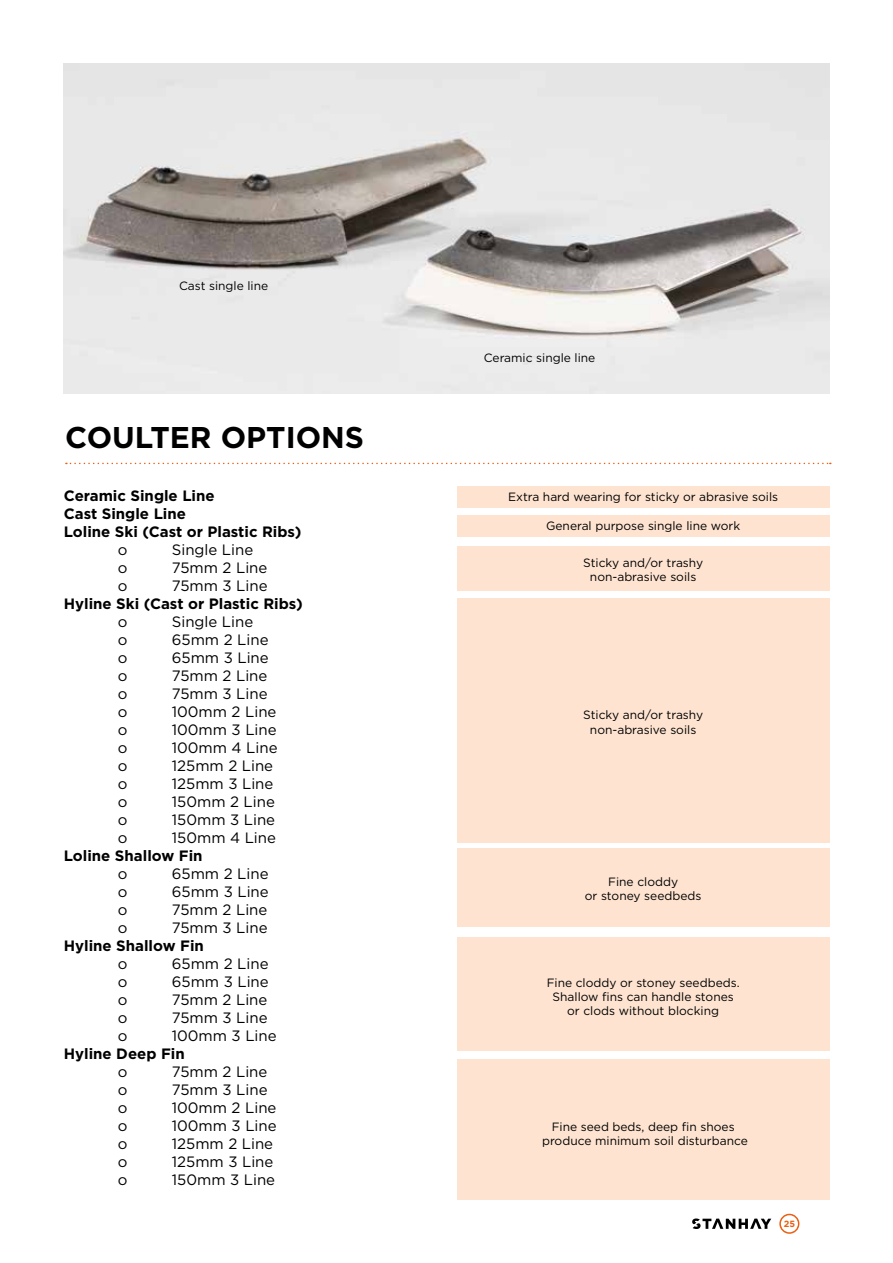
<style>
.page{position:relative;width:893px;height:1263px;background:#fff}
.page>*{position:absolute;margin:0;border:0;box-sizing:border-box;transform-origin:0 0}
.t1{font:700 30px "Gotham HTF";color:#000}
.t2{font:15px "Gotham HTF";color:#000}
.t3{font:700 15px/18px "Gotham HTF";color:#000}
.t4{font:12px/14.4px "Gotham HTF";color:#000;text-align:center}
.t5{font:700 9px "Gotham";color:#eb6012}
</style>
<div class="page">
<svg style="left:692px;top:1218px;width:79px;height:11px"></svg>
<svg style="left:779px;top:1214px;width:20px;height:20px"></svg>
<div style="left:457px;top:516px;width:372px;height:21px;background:#fde3d0"></div>
<div style="left:457px;top:546px;width:372px;height:45px;background:#fde3d0"></div>
<div style="left:457px;top:848px;width:372px;height:79px;background:#fde3d0"></div>
<div style="left:457px;top:937px;width:372px;height:113px;background:#fde3d0"></div>
<div style="left:457px;top:1059px;width:372px;height:140px;background:#fde3d0"></div>
<div style="left:457px;top:598px;width:372px;height:244px;background:#fde3d0"></div>
<div style="left:457px;top:486px;width:372px;height:21px;background:#fde3d0"></div>
<svg style="left:66px;top:463px;width:765px;height:1px"></svg>
<img style="left:64px;top:64px;width:765px;height:330px">
<p class="t4" style="left:179px;top:278px;width:91px">Cast single line</p>
<h1 class="t1" style="left:65px;top:420px;width:300px">COULTER OPTIONS</h1>
<p class="t3" style="left:64px;top:486px;width:239px">Ceramic Single Line<br>Cast Single Line<br>Loline Ski (Cast or Plastic Ribs)</p>
<p class="t2" style="left:118px;top:541px;width:11px">o</p>
<p class="t2" style="left:172px;top:541px;width:83px">Single Line</p>
<p class="t2" style="left:118px;top:559px;width:11px">o</p>
<p class="t2" style="left:172px;top:559px;width:97px">75mm 2 Line</p>
<p class="t2" style="left:118px;top:577px;width:11px">o</p>
<p class="t2" style="left:172px;top:577px;width:97px">75mm 3 Line</p>
<p class="t3" style="left:64px;top:594px;width:241px">Hyline Ski (Cast or Plastic Ribs)</p>
<p class="t2" style="left:118px;top:613px;width:11px">o</p>
<p class="t2" style="left:172px;top:613px;width:83px">Single Line</p>
<p class="t2" style="left:118px;top:631px;width:11px">o</p>
<p class="t2" style="left:172px;top:631px;width:98px">65mm 2 Line</p>
<p class="t2" style="left:118px;top:649px;width:11px">o</p>
<p class="t2" style="left:172px;top:649px;width:98px">65mm 3 Line</p>
<p class="t2" style="left:118px;top:667px;width:11px">o</p>
<p class="t2" style="left:172px;top:667px;width:97px">75mm 2 Line</p>
<p class="t2" style="left:118px;top:685px;width:11px">o</p>
<p class="t2" style="left:172px;top:685px;width:97px">75mm 3 Line</p>
<p class="t2" style="left:118px;top:703px;width:11px">o</p>
<p class="t2" style="left:172px;top:703px;width:106px">100mm 2 Line</p>
<p class="t2" style="left:118px;top:721px;width:11px">o</p>
<p class="t2" style="left:172px;top:721px;width:106px">100mm 3 Line</p>
<p class="t2" style="left:118px;top:739px;width:11px">o</p>
<p class="t2" style="left:172px;top:739px;width:107px">100mm 4 Line</p>
<p class="t2" style="left:118px;top:757px;width:11px">o</p>
<p class="t2" style="left:172px;top:757px;width:103px">125mm 2 Line</p>
<p class="t2" style="left:118px;top:775px;width:11px">o</p>
<p class="t2" style="left:172px;top:775px;width:103px">125mm 3 Line</p>
<p class="t2" style="left:118px;top:793px;width:11px">o</p>
<p class="t2" style="left:172px;top:793px;width:105px">150mm 2 Line</p>
<p class="t2" style="left:118px;top:811px;width:11px">o</p>
<p class="t2" style="left:172px;top:811px;width:105px">150mm 3 Line</p>
<p class="t2" style="left:118px;top:829px;width:11px">o</p>
<p class="t2" style="left:172px;top:829px;width:106px">150mm 4 Line</p>
<p class="t3" style="left:64px;top:846px;width:140px">Loline Shallow Fin</p>
<p class="t2" style="left:118px;top:865px;width:11px">o</p>
<p class="t2" style="left:172px;top:865px;width:98px">65mm 2 Line</p>
<p class="t2" style="left:118px;top:883px;width:11px">o</p>
<p class="t2" style="left:172px;top:883px;width:98px">65mm 3 Line</p>
<p class="t2" style="left:118px;top:901px;width:11px">o</p>
<p class="t2" style="left:172px;top:901px;width:97px">75mm 2 Line</p>
<p class="t2" style="left:118px;top:919px;width:11px">o</p>
<p class="t2" style="left:172px;top:919px;width:97px">75mm 3 Line</p>
<p class="t3" style="left:64px;top:936px;width:142px">Hyline Shallow Fin</p>
<p class="t2" style="left:118px;top:955px;width:11px">o</p>
<p class="t2" style="left:172px;top:955px;width:98px">65mm 2 Line</p>
<p class="t2" style="left:118px;top:973px;width:11px">o</p>
<p class="t2" style="left:172px;top:973px;width:98px">65mm 3 Line</p>
<p class="t2" style="left:118px;top:991px;width:11px">o</p>
<p class="t2" style="left:172px;top:991px;width:97px">75mm 2 Line</p>
<p class="t2" style="left:118px;top:1009px;width:11px">o</p>
<p class="t2" style="left:172px;top:1009px;width:97px">75mm 3 Line</p>
<p class="t2" style="left:118px;top:1027px;width:11px">o</p>
<p class="t2" style="left:172px;top:1027px;width:106px">100mm 3 Line</p>
<p class="t3" style="left:64px;top:1044px;width:122px">Hyline Deep Fin</p>
<p class="t2" style="left:118px;top:1063px;width:11px">o</p>
<p class="t2" style="left:172px;top:1063px;width:97px">75mm 2 Line</p>
<p class="t2" style="left:118px;top:1081px;width:11px">o</p>
<p class="t2" style="left:172px;top:1081px;width:97px">75mm 3 Line</p>
<p class="t2" style="left:118px;top:1099px;width:11px">o</p>
<p class="t2" style="left:172px;top:1099px;width:106px">100mm 2 Line</p>
<p class="t2" style="left:118px;top:1117px;width:11px">o</p>
<p class="t2" style="left:172px;top:1117px;width:106px">100mm 3 Line</p>
<p class="t2" style="left:118px;top:1135px;width:11px">o</p>
<p class="t2" style="left:172px;top:1135px;width:103px">125mm 2 Line</p>
<p class="t2" style="left:118px;top:1153px;width:11px">o</p>
<p class="t2" style="left:172px;top:1153px;width:103px">125mm 3 Line</p>
<p class="t2" style="left:118px;top:1171px;width:11px">o</p>
<p class="t2" style="left:172px;top:1171px;width:105px">150mm 3 Line</p>
<p class="t4" style="left:484px;top:350px;width:113px">Ceramic single line</p>
<p class="t4" style="left:508px;top:489px;width:272px">Extra hard wearing for sticky or abrasive soils</p>
<p class="t4" style="left:546px;top:518px;width:196px">General purpose single line work</p>
<p class="t4" style="left:583px;top:555px;width:122px">Sticky and/or trashy non-abrasive soils</p>
<p class="t4" style="left:583px;top:707px;width:122px">Sticky and/or trashy non-abrasive soils</p>
<p class="t4" style="left:585px;top:874px;width:118px">Fine cloddy<br>or stoney seedbeds</p>
<p class="t4" style="left:547px;top:975px;width:194px">Fine cloddy or stoney seedbeds.<br>Shallow fins can handle stones or clods without blocking</p>
<p class="t4" style="left:542px;top:1119px;width:207px">Fine seed beds, deep fin shoes produce minimum soil disturbance</p>
<p class="t5" style="left:784px;top:1218px;width:13px">25</p>
</div>
